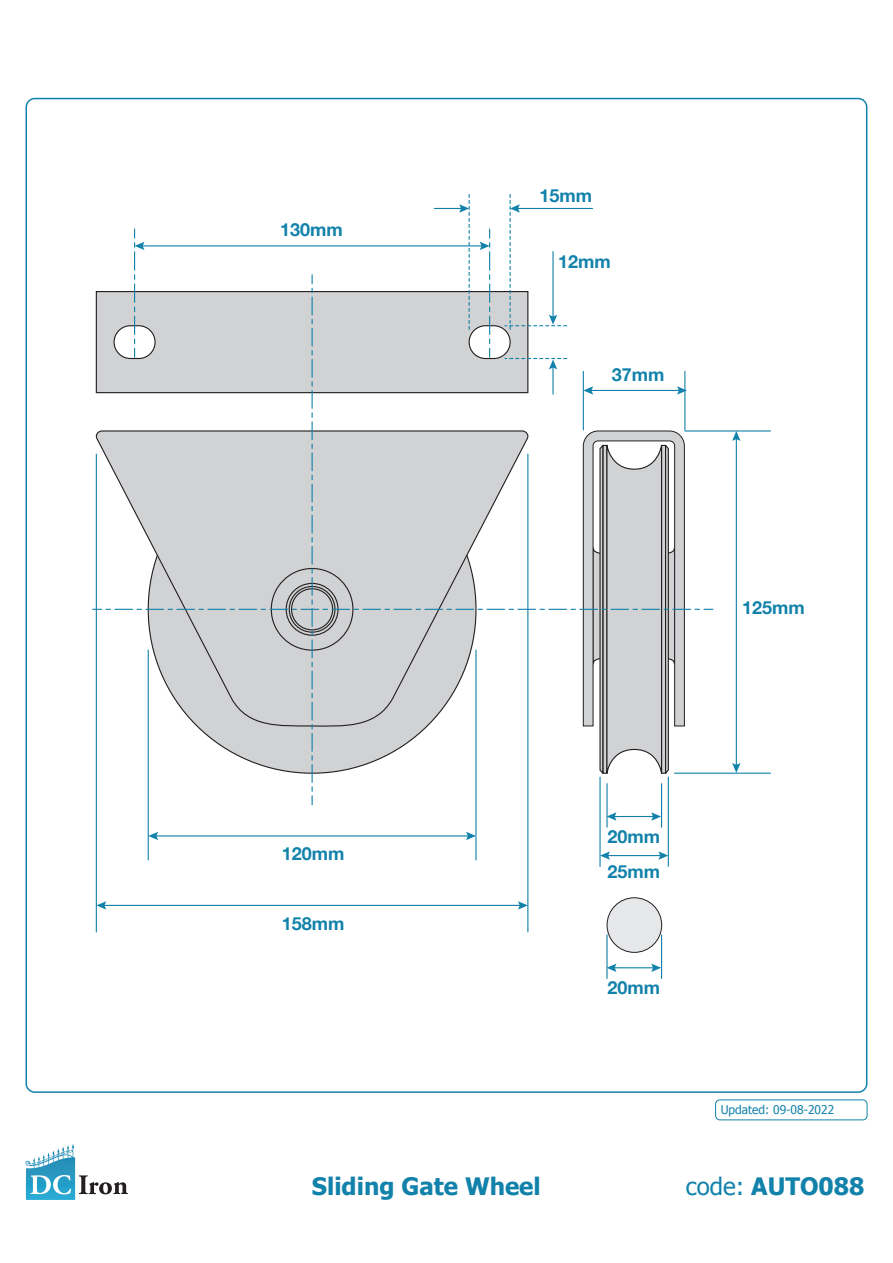
<style>
.page{position:relative;width:893px;height:1263px;background:#fff}
.page>*{position:absolute;margin:0;border:0;box-sizing:border-box;transform-origin:0 0}
.Product_Name{font:700 24px "Tahoma";color:#1282aa}
.t1{font:700 18px/35.4px "Helvetica Neue";color:#1282aa}
.Product_Name-2{font:12px "Tahoma";color:#1282aa}
.s1{font-weight:400}
</style>
<div class="page">
<div style="left:607px;top:898px;width:55px;height:54px;background:#e6e7e9;border-radius:50%"></div>
<div style="left:607px;top:897px;width:55px;height:56px;border:1px solid #231f20;border-radius:50%"></div>
<hr style="left:675px;top:773px;width:95px;height:1px;background:#1282aa">
<hr style="left:685px;top:430px;width:85px;height:1px;background:#1282aa">
<hr style="left:606px;top:784px;width:2px;height:43px;background:#1282aa">
<hr style="left:599px;top:777px;width:2px;height:89px;background:#1282aa">
<hr style="left:148px;top:650px;width:1px;height:210px;background:#1282aa">
<hr style="left:475px;top:650px;width:2px;height:210px;background:#1282aa">
<hr style="left:527px;top:454px;width:1px;height:478px;background:#1282aa">
<hr style="left:96px;top:454px;width:1px;height:478px;background:#1282aa">
<hr style="left:661px;top:784px;width:1px;height:43px;background:#1282aa">
<hr style="left:668px;top:777px;width:1px;height:89px;background:#1282aa">
<hr style="left:736px;top:438px;width:1px;height:328px;background:#1282aa">
<svg style="left:732px;top:763px;width:8px;height:10px"></svg>
<svg style="left:732px;top:431px;width:8px;height:10px"></svg>
<hr style="left:613px;top:816px;width:41px;height:1px;background:#1282aa">
<svg style="left:606px;top:812px;width:10px;height:9px"></svg>
<svg style="left:651px;top:812px;width:10px;height:9px"></svg>
<hr style="left:606px;top:935px;width:2px;height:43px;background:#1282aa">
<hr style="left:661px;top:935px;width:1px;height:43px;background:#1282aa">
<hr style="left:613px;top:967px;width:41px;height:1px;background:#1282aa">
<svg style="left:606px;top:964px;width:10px;height:8px"></svg>
<svg style="left:651px;top:964px;width:10px;height:8px"></svg>
<hr style="left:607px;top:855px;width:55px;height:1px;background:#1282aa">
<svg style="left:600px;top:851px;width:10px;height:9px"></svg>
<svg style="left:658px;top:851px;width:10px;height:9px"></svg>
<hr style="left:155px;top:835px;width:314px;height:1px;background:#1282aa">
<svg style="left:148px;top:832px;width:10px;height:8px"></svg>
<svg style="left:466px;top:832px;width:10px;height:8px"></svg>
<hr style="left:103px;top:905px;width:418px;height:1px;background:#1282aa">
<svg style="left:96px;top:901px;width:10px;height:8px"></svg>
<svg style="left:518px;top:901px;width:10px;height:8px"></svg>
<svg style="left:93px;top:194px;width:620px;height:611px"></svg>
<div style="left:715px;top:1099px;width:152px;height:21px;border:1px solid #1282aa;border-radius:4px"></div>
<svg style="left:38px;top:1144px;width:35px;height:19px"></svg>
<svg style="left:30px;top:1175px;width:41px;height:19px"></svg>
<svg style="left:79px;top:1175px;width:49px;height:19px"></svg>
<p class="t1" style="left:280px;top:212px;width:64px">130mm</p>
<p class="t1" style="left:282px;top:837px;width:64px">120mm</p>
<p class="t1" style="left:282px;top:906px;width:64px">158mm</p>
<p class="t1" style="left:539px;top:178px;width:54px">15mm</p>
<p class="t1" style="left:558px;top:245px;width:54px">12mm</p>
<p class="t1" style="left:612px;top:357px;width:54px">37mm</p>
<p class="t1" style="left:742px;top:590px;width:64px">125mm</p>
<p class="t1" style="left:607px;top:819px;width:54px">20mm<br>25mm</p>
<p class="t1" style="left:607px;top:971px;width:54px">20mm</p>
<p class="Product_Name-2" style="left:721px;top:1101px;width:115px">Updated: 09-08-2022</p>
<p class="Product_Name" style="left:312px;top:1169px;width:230px">Sliding Gate Wheel</p>
<p class="Product_Name" style="left:686px;top:1169px;width:180px"><span class="s1">code:</span> AUTO088</p>
</div>
